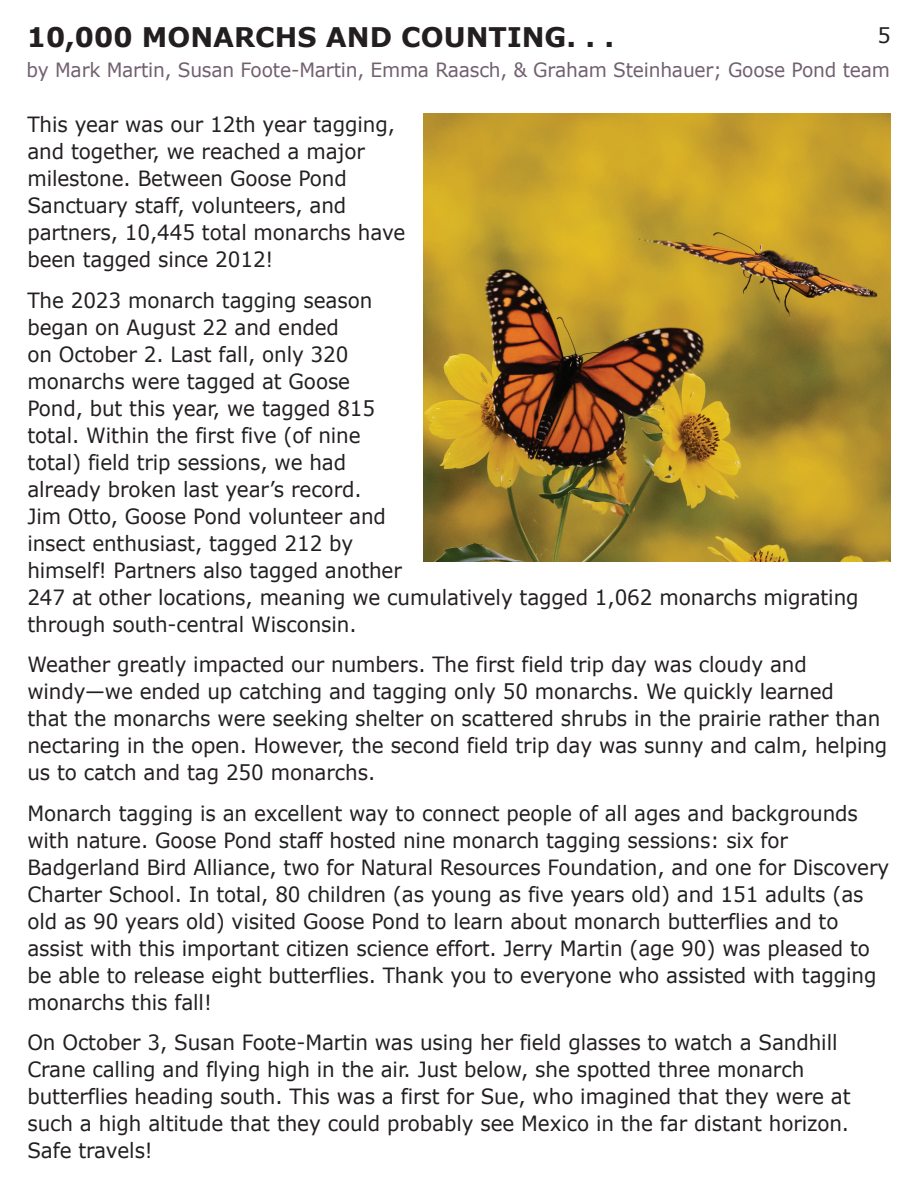
<style>
.page{position:relative;width:918px;height:1188px;background:#fff}
.page>*{position:absolute;margin:0;border:0;box-sizing:border-box;transform-origin:0 0}
.t1{font:700 27px "Verdana";color:#231f20}
.t2{font:21px/27px "Verdana";letter-spacing:-.005em;color:#231f20;scale:.95 1}
.t3{font:21px "Verdana";letter-spacing:-.005em;color:#231f20}
.t4{font:19.65px "Verdana";letter-spacing:-.01em;color:#71606f;scale:.95 1}
</style>
<div class="page">
<img style="left:424px;top:114px;width:467px;height:448px">
<p class="t1" style="left:27px;top:18px;width:589px">10,000 MONARCHS AND COUNTING. . .</p>
<p class="t4" style="left:26px;top:57px;width:910px">by Mark Martin, Susan Foote-Martin, Emma Raasch, &amp; Graham Steinhauer; Goose Pond team</p>
<p class="t3" style="left:878px;top:22px;width:15px">5</p>
<p class="t2" style="left:27px;top:111px;width:400px">This year was our 12th year tagging, and together, we reached a major milestone. Between Goose Pond<br>Sanctuary staff, volunteers, and partners, 10,445 total monarchs have been tagged since 2012!</p>
<p class="t2" style="left:27px;top:287px;width:877px">The 2023 monarch tagging season<br>began on August 22 and ended<br>on October 2. Last fall, only 320<br>monarchs were tagged at Goose<br>Pond, but this year, we tagged 815<br>total. Within the first five (of nine<br>total) field trip sessions, we had<br>already broken last year’s record.<br>Jim Otto, Goose Pond volunteer and<br>insect enthusiast, tagged 212 by<br>himself! Partners also tagged another<br>247 at other locations, meaning we cumulatively tagged 1,062 monarchs migrating through south-central Wisconsin.</p>
<p class="t2" style="left:27px;top:651px;width:907px">Weather greatly impacted our numbers. The first field trip day was cloudy and windy—we ended up catching and tagging only 50 monarchs. We quickly learned<br>that the monarchs were seeking shelter on scattered shrubs in the prairie rather than nectaring in the open. However, the second field trip day was sunny and calm, helping us to catch and tag 250 monarchs.</p>
<p class="t2" style="left:27px;top:800px;width:909px">Monarch tagging is an excellent way to connect people of all ages and backgrounds with nature. Goose Pond staff hosted nine monarch tagging sessions: six for Badgerland Bird Alliance, two for Natural Resources Foundation, and one for Discovery Charter School. In total, 80 children (as young as five years old) and 151 adults (as old as 90 years old) visited Goose Pond to learn about monarch butterflies and to assist with this important citizen science effort. Jerry Martin (age 90) was pleased to be able to release eight butterflies. Thank you to everyone who assisted with tagging monarchs this fall!</p>
<p class="t2" style="left:27px;top:1030px;width:868px">On October 3, Susan Foote-Martin was using her field glasses to watch a Sandhill Crane calling and flying high in the air. Just below, she spotted three monarch butterflies heading south. This was a first for Sue, who imagined that they were at such a high altitude that they could probably see Mexico in the far distant horizon.<br>Safe travels!</p>
</div>
